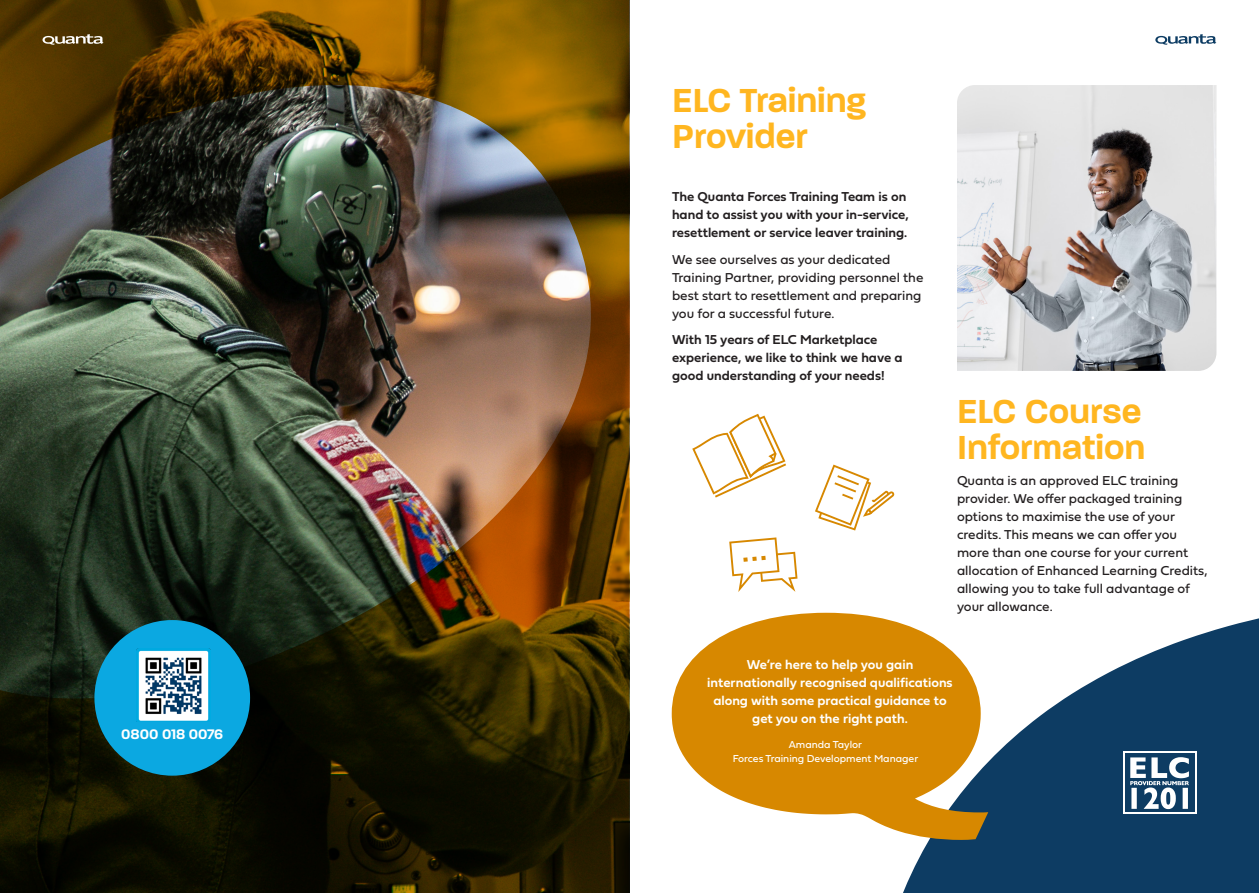
<style>
.page{position:relative;width:1259px;height:893px;background:#fff}
.page>*{position:absolute;margin:0;border:0;box-sizing:border-box;transform-origin:0 0}
.t1{font:600 36px/36px "Paralucent";color:#ffb620}
.t2{font:600 15px "Paralucent";color:#fff}
.t3{font:13.5px/18px "Fieldwork Geo Regular";color:#231f20}
.t4{font:13.5px/18px "Fieldwork Geo Demibold";color:#231f20}
.t5{font:13.5px/18px "Fieldwork Geo Demibold";color:#fff;text-align:center}
.t6{font:10.5px/13.5px "Fieldwork Geo Regular";color:#fff;text-align:center}
</style>
<div class="page">
<img style="left:957px;top:85px;width:259px;height:286px">
<img style="left:0;top:0;width:629px;height:893px">
<svg style="left:816px;top:612px;width:443px;height:281px;fill:#0d3c63"></svg>
<svg style="left:672px;top:613px;width:316px;height:227px;fill:#d78800"></svg>
<svg style="left:1123px;top:751px;width:73px;height:63px"></svg>
<div style="left:1125px;top:753px;width:69px;height:59px;background:#0d3c63"></div>
<svg style="left:1130px;top:757px;width:59px;height:52px"></svg>
<svg style="left:692px;top:414px;width:94px;height:84px"></svg>
<svg style="left:815px;top:465px;width:79px;height:65px"></svg>
<svg style="left:729px;top:537px;width:68px;height:55px"></svg>
<div style="left:94px;top:620px;width:156px;height:156px;background:#0ba8e1;border-radius:50%"></div>
<img style="left:137px;top:649px;width:73px;height:72px">
<svg style="left:1155px;top:34px;width:61px;height:11px"></svg>
<svg style="left:43px;top:34px;width:61px;height:11px"></svg>
<p class="t2" style="left:121px;top:725px;width:103px">0800 018 0076</p>
<p class="t1" style="left:672px;top:83px;width:196px">ELC Training<br>Provider</p>
<p class="t4" style="left:672px;top:187px;width:238px">The Quanta Forces Training Team is on hand to assist you with your in-service, resettlement or service leaver training.</p>
<p class="t3" style="left:672px;top:249px;width:253px">We see ourselves as your dedicated Training Partner, providing personnel the best start to resettlement and preparing you for a successful future.</p>
<p class="t4" style="left:672px;top:330px;width:232px">With 15 years of ELC Marketplace experience, we like to think we have a good understanding of your needs!</p>
<p class="t1" style="left:957px;top:393px;width:190px">ELC Course<br>Information</p>
<p class="t3" style="left:957px;top:471px;width:252px">Quanta is an approved ELC training provider. We offer packaged training options to maximise the use of your credits. This means we can offer you more than one course for your current allocation of Enhanced Learning Credits, allowing you to take full advantage of your allowance.</p>
<p class="t5" style="left:707px;top:655px;width:247px">We’re here to help you gain internationally recognised qualifications along with some practical guidance to get you on the right path.</p>
<p class="t6" style="left:733px;top:737px;width:187px">Amanda Taylor<br>Forces Training Development Manager</p>
</div>
